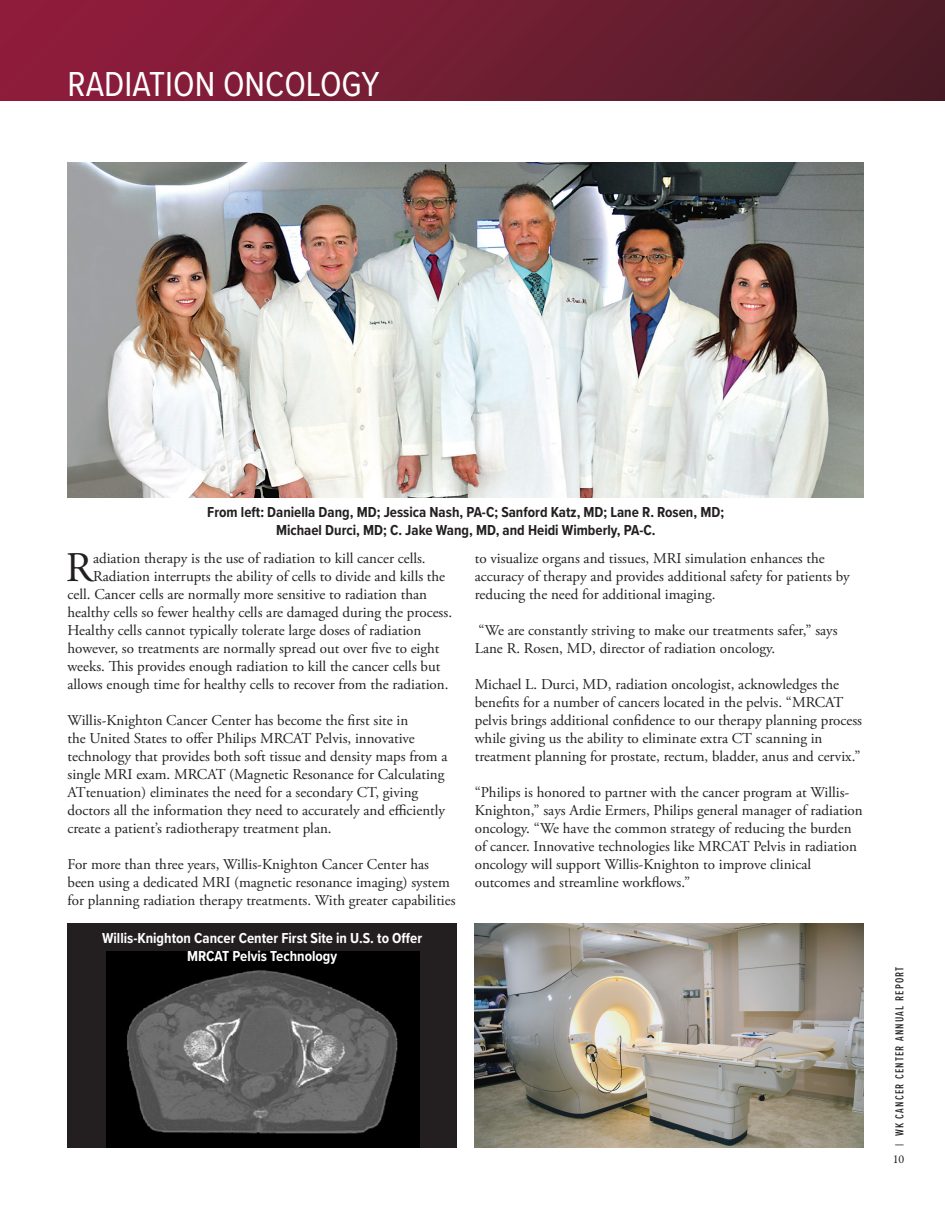
<style>
.page{position:relative;width:945px;height:1215px;background:#fff}
.page>*{position:absolute;margin:0;border:0;box-sizing:border-box;transform-origin:0 0}
.t1{font:42.15px "Adobe Garamond Pro";color:#231f20}
.t2{font:36px "Proxima Nova Cond";color:#fff}
.t3{font:15px/18px "Adobe Garamond Pro";color:#231f20}
.t4{font:700 15px/18px "Proxima Nova Cond";color:#231f20;text-align:center}
.t5{font:700 15px "Proxima Nova Cond";color:#fff}
.t6{font:500 12px "Proxima Nova Ex Cn";letter-spacing:.1em;color:#231f20}
.t7{font:12px "Garamond Premr Pro";color:#231f20}
</style>
<div class="page">
<div style="left:0;top:0;width:945px;height:101px;background:linear-gradient(to right,#951c3e,#4c1e27)"></div>
<img style="left:68px;top:162px;width:796px;height:335px">
<img style="left:475px;top:923px;width:389px;height:225px">
<div style="left:68px;top:923px;width:389px;height:225px;background:#231f20"></div>
<img style="left:107px;top:952px;width:313px;height:196px">
<p class="t2" style="left:68px;top:57px;width:313px">RADIATION ONCOLOGY</p>
<p class="t4" style="left:207px;top:502px;width:518px">From left: Daniella Dang, MD; Jessica Nash, PA-C; Sanford Katz, MD; Lane R. Rosen, MD;<br>Michael Durci, MD; C. Jake Wang, MD, and Heidi Wimberly, PA-C.</p>
<p class="t1" style="left:66px;top:542px;width:29px">R</p>
<p class="t3" style="left:93px;top:550px;width:334px">adiation therapy is the use of radiation to kill cancer cells.</p>
<p class="t3" style="left:93px;top:568px;width:354px">Radiation interrupts the ability of cells to divide and kills the</p>
<p class="t3" style="left:68px;top:586px;width:361px">cell. Cancer cells are normally more sensitive to radiation than</p>
<p class="t3" style="left:68px;top:604px;width:386px">healthy cells so fewer healthy cells are damaged during the process.</p>
<p class="t3" style="left:68px;top:622px;width:355px">Healthy cells cannot typically tolerate large doses of radiation</p>
<p class="t3" style="left:68px;top:640px;width:374px">however, so treatments are normally spread out over five to eight</p>
<p class="t3" style="left:68px;top:658px;width:374px">weeks. This provides enough radiation to kill the cancer cells but</p>
<p class="t3" style="left:68px;top:676px;width:382px">allows enough time for healthy cells to recover from the radiation.</p>
<p class="t3" style="left:68px;top:712px;width:382px">Willis-Knighton Cancer Center has become the first site in<br>the United States to offer Philips MRCAT Pelvis, innovative technology that provides both soft tissue and density maps from a single MRI exam. MRCAT (Magnetic Resonance for Calculating ATtenuation) eliminates the need for a secondary CT, giving doctors all the information they need to accurately and efficiently create a patient’s radiotherapy treatment plan.</p>
<p class="t3" style="left:68px;top:856px;width:390px">For more than three years, Willis-Knighton Cancer Center has been using a dedicated MRI (magnetic resonance imaging) system for planning radiation therapy treatments. With greater capabilities</p>
<p class="t5" style="left:102px;top:927px;width:322px">Willis-Knighton Cancer Center First Site in U.S. to Offer</p>
<p class="t5" style="left:187px;top:945px;width:152px">MRCAT Pelvis Technology</p>
<p class="t3" style="left:475px;top:550px;width:377px">to visualize organs and tissues, MRI simulation enhances the accuracy of therapy and provides additional safety for patients by reducing the need for additional imaging.</p>
<p class="t3" style="left:475px;top:622px;width:364px">“We are constantly striving to make our treatments safer,” says<br>Lane R. Rosen, MD, director of radiation oncology.</p>
<p class="t3" style="left:475px;top:676px;width:389px">Michael L. Durci, MD, radiation oncologist, acknowledges the benefits for a number of cancers located in the pelvis. “MRCAT pelvis brings additional confidence to our therapy planning process while giving us the ability to eliminate extra CT scanning in treatment planning for prostate, rectum, bladder, anus and cervix.”</p>
<p class="t3" style="left:475px;top:784px;width:389px">“Philips is honored to partner with the cancer program at Willis-Knighton,” says Ardie Ermers, Philips general manager of radiation oncology. “We have the common strategy of reducing the burden of cancer. Innovative technologies like MRCAT Pelvis in radiation oncology will support Willis-Knighton to improve clinical outcomes and streamline workflows.”</p>
<p class="t6" style="left:891px;top:1146px;width:181px;rotate:-90deg">| WK CANCER CENTER ANNUAL REPORT</p>
<p class="t7" style="left:893px;top:1152px;width:13px">10</p>
</div>
